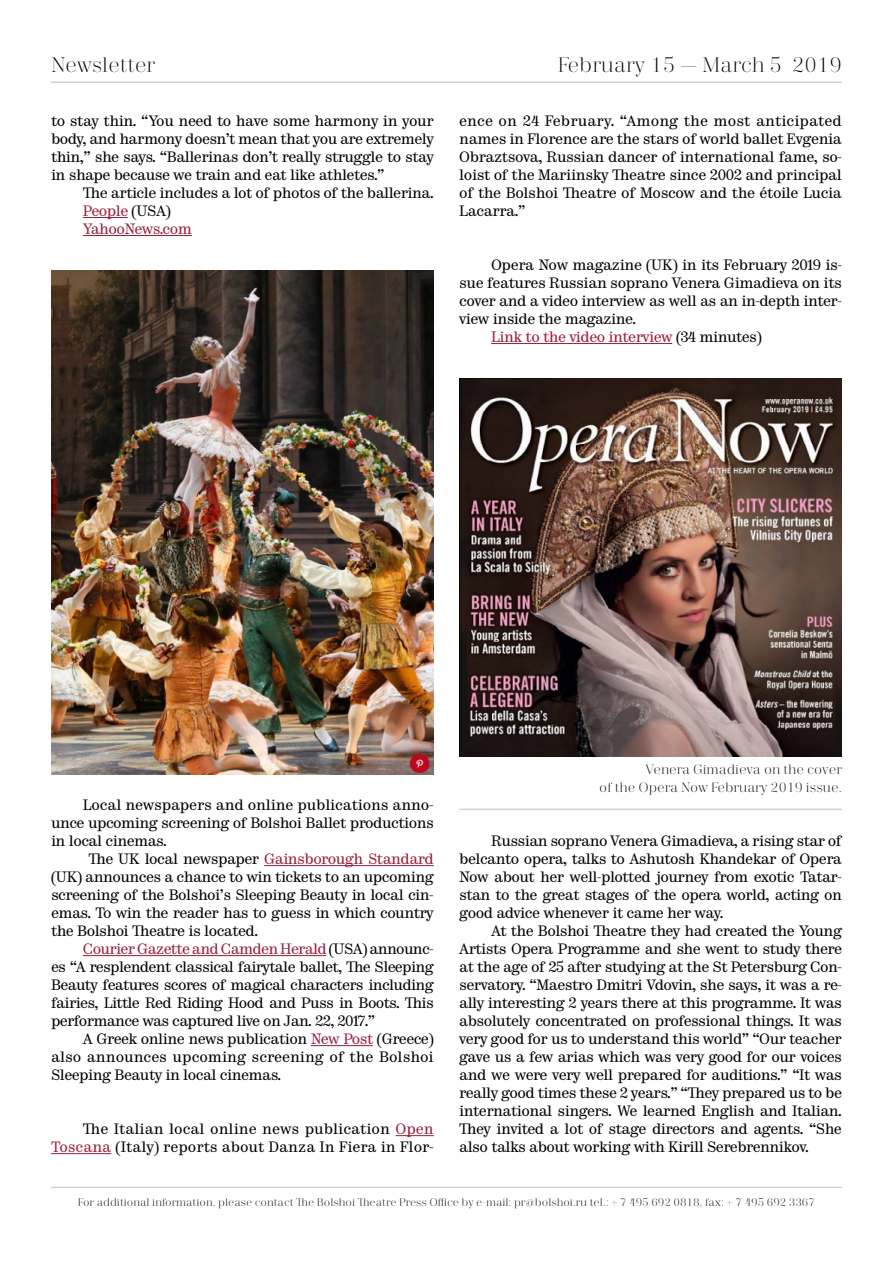
<style>
.page{position:relative;width:893px;height:1263px;background:#fff}
.page>*{position:absolute;margin:0;border:0;box-sizing:border-box;transform-origin:0 0}
.t1{font:300 21px "Trivia Serif";color:#000}
.t2{font:15px/18px "Trivia Serif 10 Demo";letter-spacing:-.035em;color:#000;text-align:justify}
.t3{font:15px/18px "Trivia Serif 10 Demo";color:#000;text-align:right}
.t4{font:15px "Trivia Serif 10 Demo";letter-spacing:-.035em;color:#981d39}
.t5{font:300 13.5px "Trivia Serif";color:#000}
.t6{font:300 10.95px "Trivia Serif";color:#000}
.s1{color:#000}
.s2{color:#981d39}
</style>
<div class="page">
<hr style="left:51px;top:81px;width:791px;height:2px;background:#d1d3d4">
<hr style="left:51px;top:1187px;width:791px;height:1px;background:#d1d3d4">
<hr style="left:83px;top:217px;width:45px;height:1px;background:#981d39">
<hr style="left:83px;top:235px;width:109px;height:1px;background:#981d39">
<hr style="left:491px;top:343px;width:181px;height:1px;background:#981d39">
<img style="left:51px;top:270px;width:383px;height:504px">
<hr style="left:264px;top:865px;width:170px;height:1px;background:#981d39">
<hr style="left:83px;top:955px;width:243px;height:1px;background:#981d39">
<hr style="left:311px;top:1045px;width:62px;height:1px;background:#981d39">
<hr style="left:396px;top:1135px;width:38px;height:1px;background:#981d39">
<hr style="left:51px;top:1153px;width:60px;height:1px;background:#981d39">
<img style="left:459px;top:378px;width:383px;height:378px">
<hr style="left:459px;top:809px;width:383px;height:1px;background:#d1d3d4">
<h1 class="t1" style="left:51px;top:54px;width:106px">Newsletter</h1>
<h1 class="t1" style="left:558px;top:54px;width:286px">February 15 — March 5 2019</h1>
<p class="t2" style="left:51px;top:113px;width:384px">to stay thin. “You need to have some harmony in your body, and harmony doesn’t mean that you are extremely thin,” she says. “Ballerinas don’t really struggle to stay in shape because we train and eat like athletes.”</p>
<p class="t2" style="left:83px;top:185px;width:352px">The article includes a lot of photos of the ballerina.</p>
<p class="t4" style="left:83px;top:202px;width:90px">People <span class="s1">(USA)</span></p>
<p class="t4" style="left:83px;top:220px;width:110px">YahooNews.com</p>
<p class="t2" style="left:459px;top:113px;width:384px">ence on 24 February. “Among the most anticipated names in Florence are the stars of world ballet Evgenia Obraztsova, Russian dancer of international fame, so&shy;loist of the Mariinsky Theatre since 2002 and principal of the Bolshoi Theatre of Moscow and the étoile Lucia Lacarra.”</p>
<p class="t2" style="left:459px;top:257px;width:384px;text-indent:32px">Opera Now magazine (UK) in its February 2019 is&shy;sue features Russian soprano Venera Gimadieva on its cover and a video interview as well as an in-depth inter&shy;view inside the magazine.</p>
<p class="t4" style="left:491px;top:328px;width:272px">Link to the video interview <span class="s1">(34 minutes)</span></p>
<p class="t2" style="left:51px;top:797px;width:384px;text-indent:32px">Local newspapers and online publications anno&shy;unce upcoming screening of Bolshoi Ballet productions in local cinemas.</p>
<p class="t2" style="left:51px;top:851px;width:384px;text-indent:37px">The UK local newspaper <span class="s2">Gainsborough Standard </span>(UK) announces a chance to win tickets to an upcoming screening of the Bolshoi’s Sleeping Beauty in local cin&shy;emas. To win the reader has to guess in which country the Bolshoi Theatre is located.</p>
<p class="t2" style="left:51px;top:941px;width:384px;text-indent:32px"><span class="s2">Courier Gazette and Camden Herald</span> (USA) announc&shy;es “A resplendent classical fairytale ballet, The Sleeping Beauty features scores of magical characters including fairies, Little Red Riding Hood and Puss in Boots. This performance was captured live on Jan. 22, 2017.”</p>
<p class="t2" style="left:51px;top:1031px;width:384px;text-indent:32px">A Greek online news publication <span class="s2">New Post</span> (Greece) also announces upcoming screening of the Bolshoi Sleeping Beauty in local cinemas.</p>
<p class="t3" style="left:51px;top:1121px;width:384px">The Italian local online news publication <span class="s2">Open<br>Toscana</span> (Italy) reports about Danza In Fiera in Flor-</p>
<p class="t5" style="left:645px;top:762px;width:198px">Venera Gimadieva on the cover</p>
<p class="t5" style="left:599px;top:780px;width:244px">of the Opera Now February 2019 issue.</p>
<p class="t2" style="left:459px;top:833px;width:384px;text-indent:32px">Russian soprano Venera Gimadieva, a rising star of belcanto opera, talks to Ashutosh Khandekar of Opera Now about her well-plotted journey from exotic Tatar&shy;stan to the great stages of the opera world, acting on good advice whenever it came her way.</p>
<p class="t2" style="left:459px;top:923px;width:384px;text-indent:32px">At the Bolshoi Theatre they had created the Young Artists Opera Programme and she went to study there at the age of 25 after studying at the St Petersburg Con&shy;servatory. “Maestro Dmitri Vdovin, she says, it was a re&shy;ally interesting 2 years there at this programme. It was absolutely concentrated on professional things. It was very good for us to understand this world” “Our teacher gave us a few arias which was very good for our voices and we were very well prepared for auditions.” “It was really good times these 2 years.” “They prepared us to be international singers. We learned English and Italian.<br>They invited a lot of stage directors and agents. “She also talks about working with Kirill Serebrennikov.</p>
<p class="t6" style="left:78px;top:1196px;width:739px">For additional information, please contact The Bolshoi Theatre Press Office by e-mail: pr@bolshoi.ru tel.: + 7 495 692 0818, fax: + 7 495 692 3367</p>
</div>
